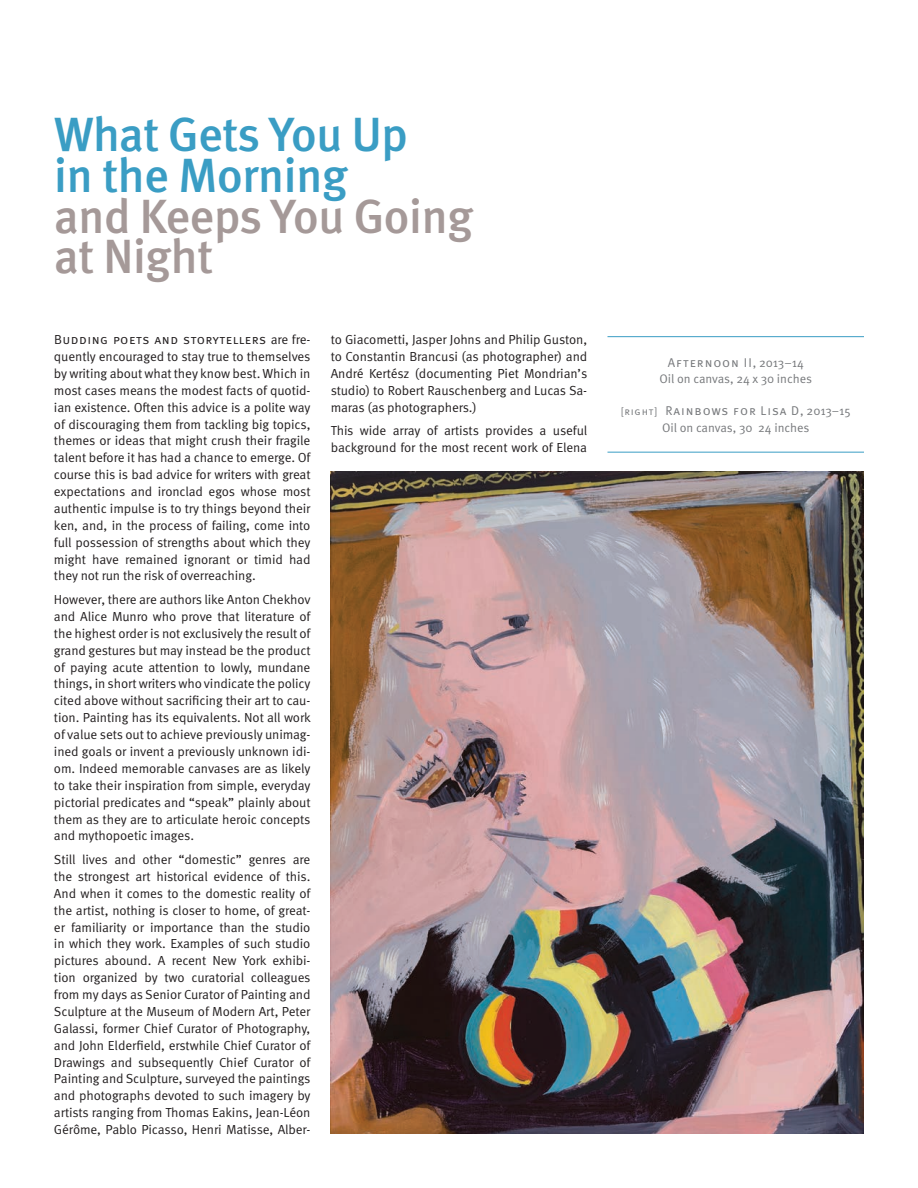
<style>
.page{position:relative;width:918px;height:1188px;background:#fff}
.page>*{position:absolute;margin:0;border:0;box-sizing:border-box;transform-origin:0 0}
.t1{font:500 48px/40.5px "Meta OT";letter-spacing:-.02em;color:#3a9dc4}
.t2{font:13.2px/17px "Meta OT Norm";letter-spacing:-.01em;color:#231f20;text-align:justify}
.Dubrow_Captions_Line{font:12.75px "Meta OT Norm";letter-spacing:.075em;color:#76787b}
.Dubrow_Captions_Line-2{font:12.3px "Meta OT Norm";letter-spacing:-.005em;color:#76787b}
.s1{color:#a59998}
.s2{font-size:12.3px}
.s3{font-size:10.5px}
</style>
<div class="page">
<hr style="left:608px;top:336px;width:256px;height:1px;background:#3a9dc4">
<hr style="left:608px;top:452px;width:256px;height:1px;background:#3a9dc4">
<img style="left:331px;top:472px;width:533px;height:662px">
<p class="t1" style="left:54px;top:115px;width:421px">What Gets You Up<br>in the Morning<br><span class="s1">and Keeps You Going at Night</span></p>
<p class="t2" style="left:54px;top:331px;width:259px">Budding poets and storytellers are fre&shy;quently encouraged to stay true to themselves by writing about what they know best. Which in most cases means the modest facts of quotid&shy;ian existence. Often this advice is a polite way of discouraging them from tackling big topics, themes or ideas that might crush their fragile talent before it has had a chance to emerge. Of course this is bad advice for writers with great expectations and ironclad egos whose most authentic impulse is to try things beyond their ken, and, in the process of failing, come into full possession of strengths about which they might have remained ignorant or timid had they not run the risk of overreaching.</p>
<p class="t2" style="left:54px;top:591px;width:259px">However, there are authors like Anton Chekhov and Alice Munro who prove that literature of the highest order is not exclusively the result of grand gestures but may instead be the product of paying acute attention to lowly, mundane things, in short writers who vindicate the policy cited above without sacrificing their art to cau&shy;tion. Painting has its equivalents. Not all work of value sets out to achieve previously unimag&shy;ined goals or invent a previously unknown idi&shy;om. Indeed memorable canvases are as likely to take their inspiration from simple, everyday pictorial predicates and “speak” plainly about them as they are to articulate heroic concepts and mythopoetic images.</p>
<p class="t2" style="left:54px;top:851px;width:259px">Still lives and other “domestic” genres are the strongest art historical evidence of this.<br>And when it comes to the domestic reality of the artist, nothing is closer to home, of great&shy;er familiarity or importance than the studio in which they work. Examples of such studio pictures abound. A recent New York exhibi&shy;tion organized by two curatorial colleagues from my days as Senior Curator of Painting and Sculpture at the Museum of Modern Art, Peter Galassi, former Chief Curator of Photography, and John Elderfield, erstwhile Chief Curator of Drawings and subsequently Chief Curator of Painting and Sculpture, surveyed the paintings and photographs devoted to such imagery by artists ranging from Thomas Eakins, Jean-Léon Gérôme, Pablo Picasso, Henri Matisse, Alber-</p>
<p class="t2" style="left:331px;top:331px;width:258px">to Giacometti, Jasper Johns and Philip Guston, to Constantin Brancusi (as photographer) and André Kertész (documenting Piet Mondrian’s studio) to Robert Rauschenberg and Lucas Sa&shy;maras (as photographers.)</p>
<p class="t2" style="left:331px;top:423px;width:258px">This wide array of artists provides a useful background for the most recent work of Elena</p>
<p class="Dubrow_Captions_Line" style="left:668px;top:354px;width:138px">Afternoon II<span class="s2">, 2013–14</span></p>
<p class="Dubrow_Captions_Line-2" style="left:660px;top:371px;width:154px">Oil on canvas, 24 x 30 inches</p>
<p class="Dubrow_Captions_Line" style="left:621px;top:403px;width:232px"><span class="s3">[right]</span> Rainbows for Lisa D<span class="s2">, 2013–15</span></p>
<p class="Dubrow_Captions_Line-2" style="left:662px;top:420px;width:149px">Oil on canvas, 30 24 inches</p>
</div>
